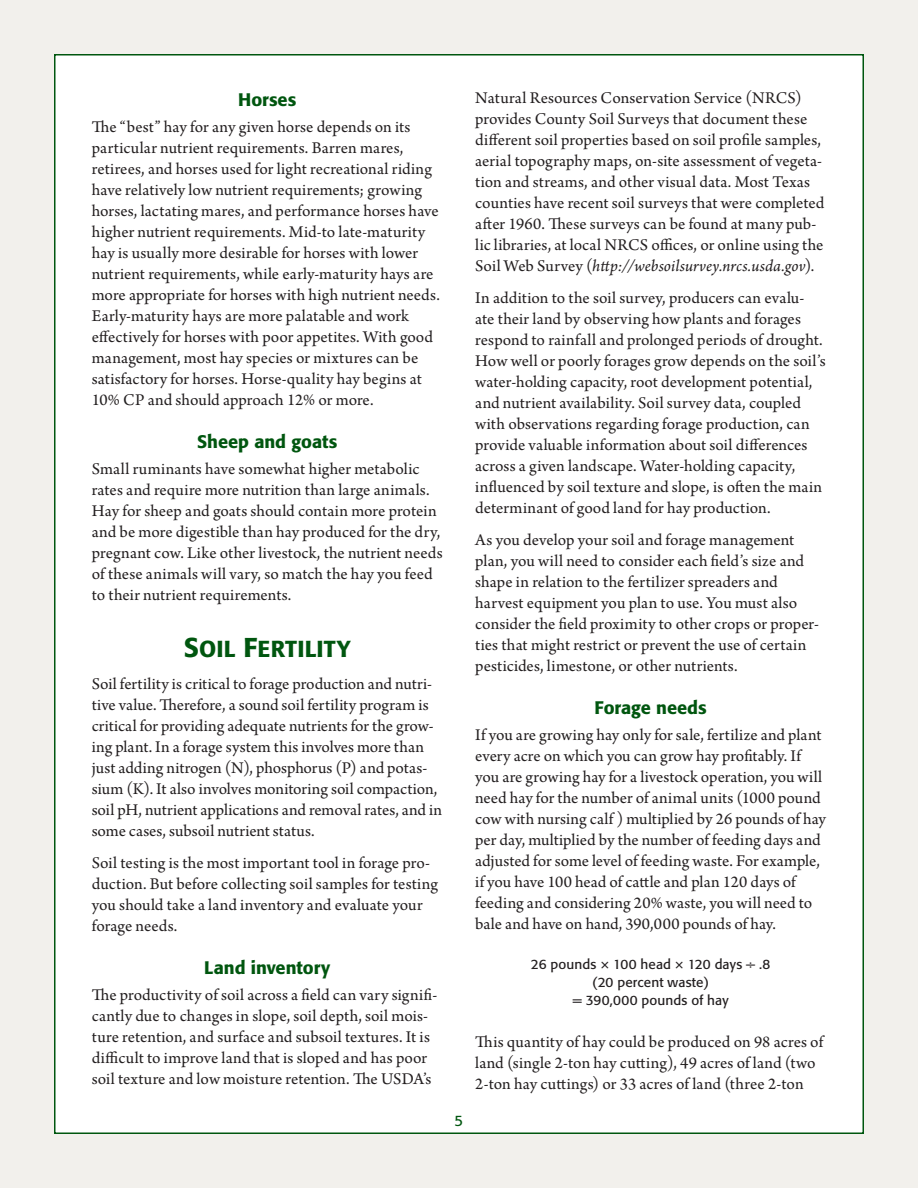
<style>
.page{position:relative;width:918px;height:1188px;background:#f2f0ec}
.page>*{position:absolute;margin:0;border:0;box-sizing:border-box;transform-origin:0 0}
.heading1{font:22.95px "Formata Medium SC850";letter-spacing:.005em;color:#00560f}
.heading2{font:500 18px "Formata";color:#00560f}
.body_text{font:17.25px/21px "Arno Pro";letter-spacing:.005em;color:#231f20}
.t1{font:15px "Formata";color:#00560f}
.table_body{font:13.5px/18px "Formata";letter-spacing:.01em;color:#231f20;text-align:center}
.s1{font-size:27px}
.s2{font-style:italic}
</style>
<div class="page">
<div style="left:54px;top:54px;width:810px;height:1080px;background:#fff;border:2px solid #00560f"></div>
<p class="heading2" style="left:238px;top:89px;width:60px">Horses</p>
<p class="body_text" style="left:92px;top:118px;width:350px">The “best” hay for any given horse depends on its particular nutrient requirements. Barren mares, retirees, and horses used for light recreational riding have relatively low nutrient requirements; growing horses, lactating mares, and performance horses have higher nutrient requirements. Mid-to late-maturity hay is usually more desirable for horses with lower nutrient requirements, while early-maturity hays are more appropriate for horses with high nutrient needs.<br>Early-maturity hays are more palatable and work effectively for horses with poor appetites. With good management, most hay species or mixtures can be satisfactory for horses. Horse-quality hay begins at 10% CP and should approach 12% or more.</p>
<p class="heading2" style="left:197px;top:431px;width:142px">Sheep and goats</p>
<p class="body_text" style="left:92px;top:460px;width:352px">Small ruminants have somewhat higher metabolic rates and require more nutrition than large animals.<br>Hay for sheep and goats should contain more protein and be more digestible than hay produced for the dry, pregnant cow. Like other livestock, the nutrient needs of these animals will vary, so match the hay you feed to their nutrient requirements.</p>
<p class="heading1" style="left:184px;top:635px;width:168px"><span class="s1">S</span>OIL <span class="s1">F</span>ERTILITY</p>
<p class="body_text" style="left:92px;top:675px;width:352px">Soil fertility is critical to forage production and nutri&shy;tive value. Therefore, a sound soil fertility program is critical for providing adequate nutrients for the grow&shy;ing plant. In a forage system this involves more than just adding nitrogen (N), phosphorus (P) and potas&shy;sium (K). It also involves monitoring soil compaction, soil pH, nutrient applications and removal rates, and in some cases, subsoil nutrient status.</p>
<p class="body_text" style="left:92px;top:853px;width:348px">Soil testing is the most important tool in forage pro&shy;duction. But before collecting soil samples for testing you should take a land inventory and evaluate your forage needs.</p>
<p class="heading2" style="left:204px;top:956px;width:127px">Land inventory</p>
<p class="body_text" style="left:92px;top:985px;width:347px">The productivity of soil across a field can vary signifi&shy;cantly due to changes in slope, soil depth, soil mois&shy;ture retention, and surface and subsoil textures. It is difficult to improve land that is sloped and has poor soil texture and low moisture retention. The USDA’s</p>
<p class="t1" style="left:455px;top:1112px;width:10px">5</p>
<p class="body_text" style="left:475px;top:89px;width:351px">Natural Resources Conservation Service (NRCS) provides County Soil Surveys that document these different soil properties based on soil profile samples, aerial topography maps, on-site assessment of vegeta&shy;tion and streams, and other visual data. Most Texas counties have recent soil surveys that were completed after 1960. These surveys can be found at many pub&shy;lic libraries, at local NRCS offices, or online using the Soil Web Survey (<span class="s2">http://websoilsurvey.nrcs.usda.gov</span>).</p>
<p class="body_text" style="left:475px;top:289px;width:352px">In addition to the soil survey, producers can evalu&shy;ate their land by observing how plants and forages respond to rainfall and prolonged periods of drought.<br>How well or poorly forages grow depends on the soil’s water-holding capacity, root development potential, and nutrient availability. Soil survey data, coupled with observations regarding forage production, can provide valuable information about soil differences across a given landscape. Water-holding capacity, influenced by soil texture and slope, is often the main determinant of good land for hay production.</p>
<p class="body_text" style="left:475px;top:530px;width:345px">As you develop your soil and forage management plan, you will need to consider each field’s size and shape in relation to the fertilizer spreaders and harvest equipment you plan to use. You must also consider the field proximity to other crops or proper&shy;ties that might restrict or prevent the use of certain pesticides, limestone, or other nutrients.</p>
<p class="heading2" style="left:595px;top:696px;width:114px">Forage needs</p>
<p class="body_text" style="left:475px;top:725px;width:352px">If you are growing hay only for sale, fertilize and plant every acre on which you can grow hay profitably. If you are growing hay for a livestock operation, you will need hay for the number of animal units (1000 pound cow with nursing calf ) multiplied by 26 pounds of hay per day, multiplied by the number of feeding days and adjusted for some level of feeding waste. For example, if you have 100 head of cattle and plan 120 days of feeding and considering 20% waste, you will need to bale and have on hand, 390,000 pounds of hay.</p>
<p class="table_body" style="left:531px;top:955px;width:241px">26 pounds × 100 head × 120 days ÷ .8 (20 percent waste)</p>
<p class="table_body" style="left:573px;top:991px;width:157px">= 390,000 pounds of hay</p>
<p class="body_text" style="left:475px;top:1033px;width:350px">This quantity of hay could be produced on 98 acres of land (single 2-ton hay cutting), 49 acres of land (two<br>2-ton hay cuttings) or 33 acres of land (three 2-ton</p>
</div>
